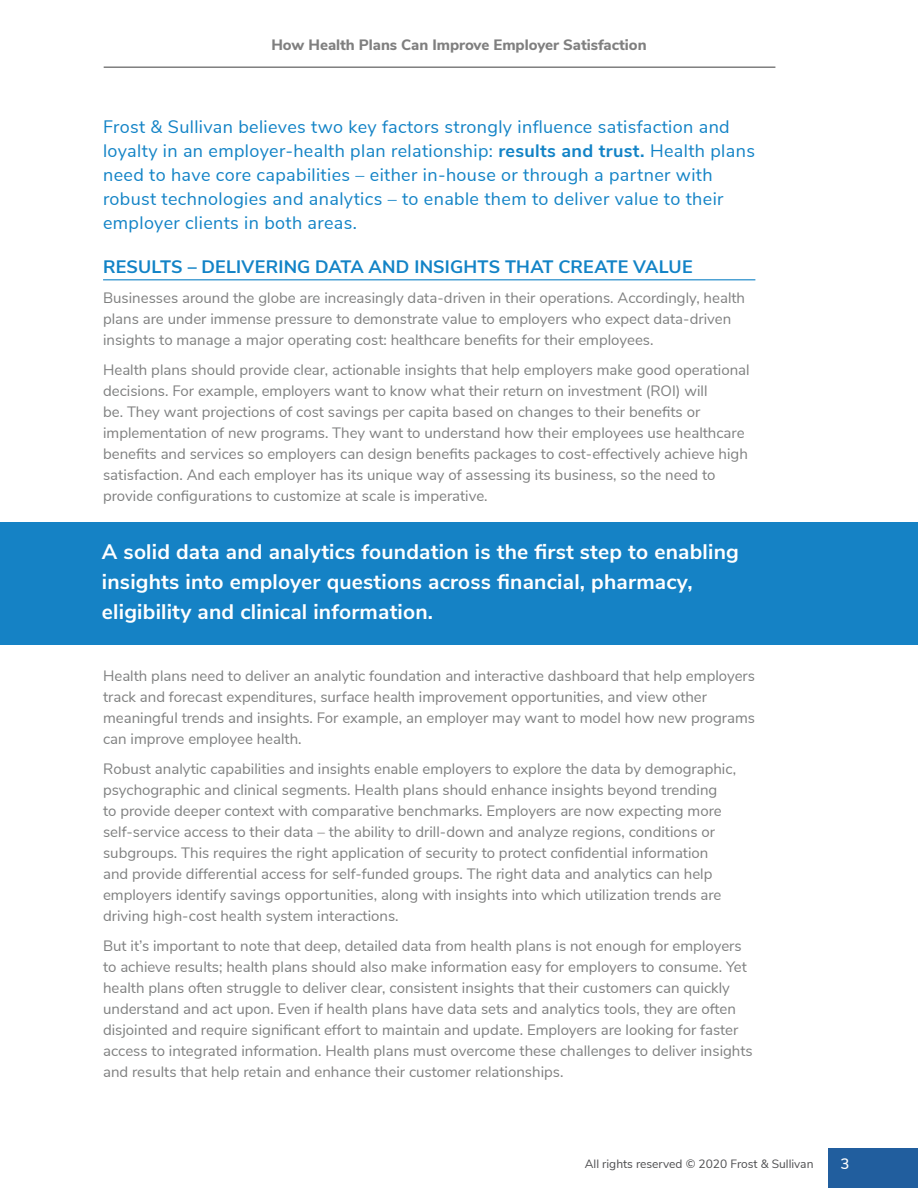
<style>
.page{position:relative;width:918px;height:1188px;background:#fff}
.page>*{position:absolute;margin:0;border:0;box-sizing:border-box;transform-origin:0 0}
.t1{font:700 21px/30px "Nunito Sans";letter-spacing:.01em;color:#fff}
.t2{font:18px/24px "Nunito Sans";letter-spacing:.02em;color:#1283c6}
.t3{font:700 18px "Nunito Sans";letter-spacing:.01em;color:#1283c6}
.t4{font:15px/21px "Nunito Sans";color:#7f8080}
.t5{font:800 15px "Nunito Sans";letter-spacing:-.005em;color:#7f7f7f}
.t6{font:600 15px "Nunito Sans";color:#fff}
.t7{font:12px "Nunito Sans";color:#4d4d4f}
.s1{font-weight:700}
</style>
<div class="page">
<div style="left:828px;top:1148px;width:90px;height:40px;background:#215e9e"></div>
<hr style="left:104px;top:66px;width:671px;height:2px;background:#7f7f7f">
<hr style="left:103px;top:279px;width:652px;height:1px;background:#1283c6">
<div style="left:0;top:522px;width:918px;height:123px;background:#1582c5"></div>
<p class="t5" style="left:271px;top:34px;width:377px">How Health Plans Can Improve Employer Satisfaction</p>
<p class="t2" style="left:103px;top:114px;width:653px">Frost &amp; Sullivan believes two key factors strongly influence satisfaction and loyalty in an employer-health plan relationship: <span class="s1">results and trust.</span> Health plans need to have core capabilities – either in-house or through a partner with robust technologies and analytics – to enable them to deliver value to their employer clients in both areas.</p>
<p class="t3" style="left:103px;top:253px;width:591px">RESULTS – DELIVERING DATA AND INSIGHTS THAT CREATE VALUE</p>
<p class="t4" style="left:103px;top:286px;width:644px">Businesses around the globe are increasingly data-driven in their operations. Accordingly, health plans are under immense pressure to demonstrate value to employers who expect data-driven insights to manage a major operating cost: healthcare benefits for their employees.</p>
<p class="t4" style="left:103px;top:358px;width:648px">Health plans should provide clear, actionable insights that help employers make good operational decisions. For example, employers want to know what their return on investment (ROI) will<br>be. They want projections of cost savings per capita based on changes to their benefits or implementation of new programs. They want to understand how their employees use healthcare benefits and services so employers can design benefits packages to cost-effectively achieve high satisfaction. And each employer has its unique way of assessing its business, so the need to provide configurations to customize at scale is imperative.</p>
<h1 class="t1" style="left:102px;top:536px;width:638px">A solid data and analytics foundation is the first step to enabling insights into employer questions across financial, pharmacy, eligibility and clinical information.</h1>
<p class="t4" style="left:103px;top:665px;width:654px">Health plans need to deliver an analytic foundation and interactive dashboard that help employers track and forecast expenditures, surface health improvement opportunities, and view other meaningful trends and insights. For example, an employer may want to model how new programs can improve employee health.</p>
<p class="t4" style="left:103px;top:758px;width:635px">Robust analytic capabilities and insights enable employers to explore the data by demographic, psychographic and clinical segments. Health plans should enhance insights beyond trending<br>to provide deeper context with comparative benchmarks. Employers are now expecting more self-service access to their data – the ability to drill-down and analyze regions, conditions or subgroups. This requires the right application of security to protect confidential information and provide differential access for self-funded groups. The right data and analytics can help employers identify savings opportunities, along with insights into which utilization trends are driving high-cost health system interactions.</p>
<p class="t4" style="left:103px;top:935px;width:651px">But it’s important to note that deep, detailed data from health plans is not enough for employers to achieve results; health plans should also make information easy for employers to consume. Yet health plans often struggle to deliver clear, consistent insights that their customers can quickly understand and act upon. Even if health plans have data sets and analytics tools, they are often disjointed and require significant effort to maintain and update. Employers are looking for faster access to integrated information. Health plans must overcome these challenges to deliver insights and results that help retain and enhance their customer relationships.</p>
<p class="t7" style="left:585px;top:1155px;width:230px">All rights reserved © 2020 Frost &amp; Sullivan</p>
<p class="t6" style="left:841px;top:1153px;width:10px">3</p>
</div>
